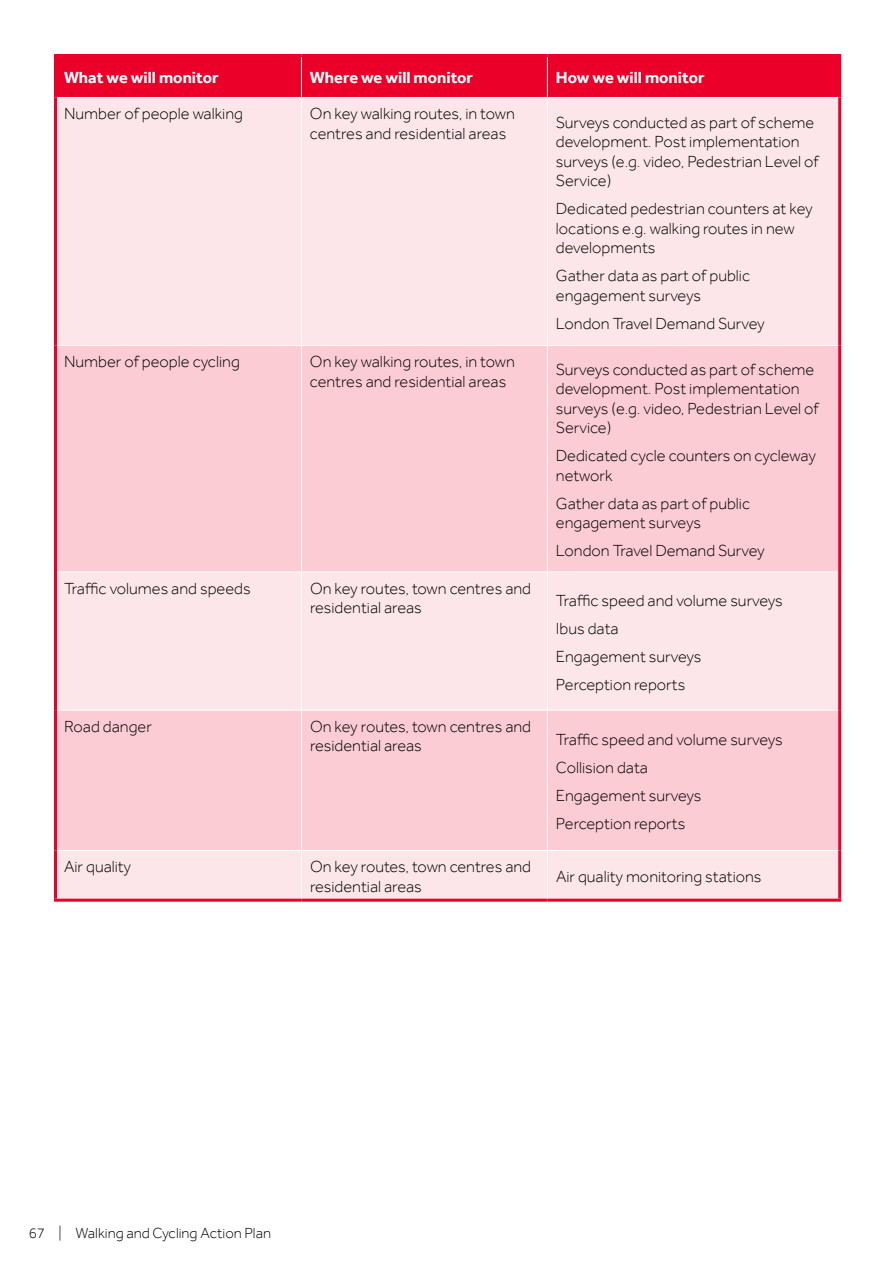
<style>
.page{position:relative;width:893px;height:1263px;background:#fff}
.page>*{position:absolute;margin:0;border:0;box-sizing:border-box;transform-origin:0 0}
.t1{font:300 16.5px/19.5px "Effra";color:#000}
.t2{font:700 16.5px "Effra";color:#fff}
.t3{font:300 15px "Effra";color:#000}
</style>
<div class="page">
<div style="left:57px;top:57px;width:781px;height:40px;background:#ea0029"></div>
<div style="left:57px;top:98px;width:781px;height:801px;background:#fde6ea"></div>
<svg style="left:57px;top:346px;width:781px;height:504px;background:#fbd3da"></svg>
<hr style="left:301px;top:57px;width:1px;height:40px;background:#fff">
<hr style="left:547px;top:57px;width:1px;height:40px;background:#fff">
<hr style="left:301px;top:98px;width:1px;height:247px;background:#fff">
<hr style="left:547px;top:98px;width:1px;height:247px;background:#fff">
<hr style="left:57px;top:345px;width:244px;height:1px;background:#fff">
<hr style="left:301px;top:345px;width:246px;height:1px;background:#fff">
<hr style="left:301px;top:346px;width:1px;height:226px;background:#fff">
<hr style="left:547px;top:345px;width:291px;height:1px;background:#fff">
<hr style="left:547px;top:346px;width:1px;height:226px;background:#fff">
<hr style="left:57px;top:572px;width:244px;height:1px;background:#fff">
<hr style="left:301px;top:572px;width:246px;height:1px;background:#fff">
<hr style="left:301px;top:572px;width:1px;height:138px;background:#fff">
<hr style="left:547px;top:572px;width:291px;height:1px;background:#fff">
<hr style="left:547px;top:572px;width:1px;height:138px;background:#fff">
<hr style="left:57px;top:710px;width:244px;height:1px;background:#fff">
<hr style="left:301px;top:710px;width:246px;height:1px;background:#fff">
<hr style="left:301px;top:710px;width:1px;height:140px;background:#fff">
<hr style="left:547px;top:710px;width:291px;height:1px;background:#fff">
<hr style="left:547px;top:710px;width:1px;height:140px;background:#fff">
<hr style="left:57px;top:850px;width:244px;height:1px;background:#fff">
<hr style="left:301px;top:850px;width:246px;height:1px;background:#fff">
<hr style="left:301px;top:851px;width:1px;height:48px;background:#fff">
<hr style="left:547px;top:850px;width:291px;height:1px;background:#fff">
<hr style="left:547px;top:851px;width:1px;height:48px;background:#fff">
<hr style="left:54px;top:54px;width:247px;height:3px;background:#ea0029">
<hr style="left:54px;top:57px;width:3px;height:40px;background:#ea0029">
<hr style="left:301px;top:54px;width:246px;height:3px;background:#ea0029">
<hr style="left:547px;top:54px;width:294px;height:3px;background:#ea0029">
<hr style="left:838px;top:57px;width:3px;height:40px;background:#ea0029">
<hr style="left:54px;top:97px;width:3px;height:248px;background:#ea0029">
<hr style="left:838px;top:97px;width:3px;height:248px;background:#ea0029">
<hr style="left:54px;top:345px;width:3px;height:227px;background:#ea0029">
<hr style="left:838px;top:345px;width:3px;height:227px;background:#ea0029">
<hr style="left:54px;top:572px;width:3px;height:138px;background:#ea0029">
<hr style="left:838px;top:572px;width:3px;height:138px;background:#ea0029">
<hr style="left:54px;top:710px;width:3px;height:140px;background:#ea0029">
<hr style="left:838px;top:710px;width:3px;height:140px;background:#ea0029">
<hr style="left:54px;top:850px;width:3px;height:49px;background:#ea0029">
<hr style="left:838px;top:850px;width:3px;height:49px;background:#ea0029">
<hr style="left:54px;top:899px;width:247px;height:3px;background:#ea0029">
<hr style="left:301px;top:899px;width:246px;height:3px;background:#ea0029">
<hr style="left:547px;top:899px;width:294px;height:3px;background:#ea0029">
<p class="t2" style="left:64px;top:67px;width:156px">What we will monitor</p>
<p class="t2" style="left:310px;top:67px;width:165px">Where we will monitor</p>
<p class="t2" style="left:556px;top:67px;width:150px">How we will monitor</p>
<p class="t1" style="left:64px;top:104px;width:180px">Number of people walking</p>
<p class="t1" style="left:310px;top:104px;width:206px">On key walking routes, in town centres and residential areas</p>
<p class="t1" style="left:556px;top:112px;width:264px">Surveys conducted as part of scheme development. Post implementation surveys (e.g. video, Pedestrian Level of<br>Service)</p>
<p class="t1" style="left:556px;top:199px;width:258px">Dedicated pedestrian counters at key locations e.g. walking routes in new developments</p>
<p class="t1" style="left:556px;top:266px;width:196px">Gather data as part of public engagement surveys</p>
<p class="t1" style="left:556px;top:313px;width:210px">London Travel Demand Survey</p>
<p class="t1" style="left:64px;top:352px;width:177px">Number of people cycling</p>
<p class="t1" style="left:310px;top:352px;width:206px">On key walking routes, in town centres and residential areas</p>
<p class="t1" style="left:556px;top:359px;width:264px">Surveys conducted as part of scheme development. Post implementation surveys (e.g. video, Pedestrian Level of<br>Service)</p>
<p class="t1" style="left:556px;top:446px;width:261px">Dedicated cycle counters on cycleway network</p>
<p class="t1" style="left:556px;top:493px;width:196px">Gather data as part of public engagement surveys</p>
<p class="t1" style="left:556px;top:541px;width:210px">London Travel Demand Survey</p>
<p class="t1" style="left:64px;top:578px;width:188px">Traffic volumes and speeds</p>
<p class="t1" style="left:310px;top:578px;width:223px">On key routes, town centres and residential areas</p>
<p class="t1" style="left:556px;top:586px;width:228px;line-height:28px">Traffic speed and volume surveys<br>Ibus data<br>Engagement surveys<br>Perception reports</p>
<p class="t1" style="left:64px;top:716px;width:89px">Road danger</p>
<p class="t1" style="left:310px;top:716px;width:223px">On key routes, town centres and residential areas</p>
<p class="t1" style="left:556px;top:725px;width:228px;line-height:28px">Traffic speed and volume surveys<br>Collision data<br>Engagement surveys<br>Perception reports</p>
<p class="t1" style="left:64px;top:857px;width:69px">Air quality</p>
<p class="t1" style="left:310px;top:857px;width:223px">On key routes, town centres and residential areas</p>
<p class="t1" style="left:556px;top:867px;width:207px">Air quality monitoring stations</p>
<p class="t3" style="left:29px;top:1224px;width:244px">67 | Walking and Cycling Action Plan</p>
</div>
